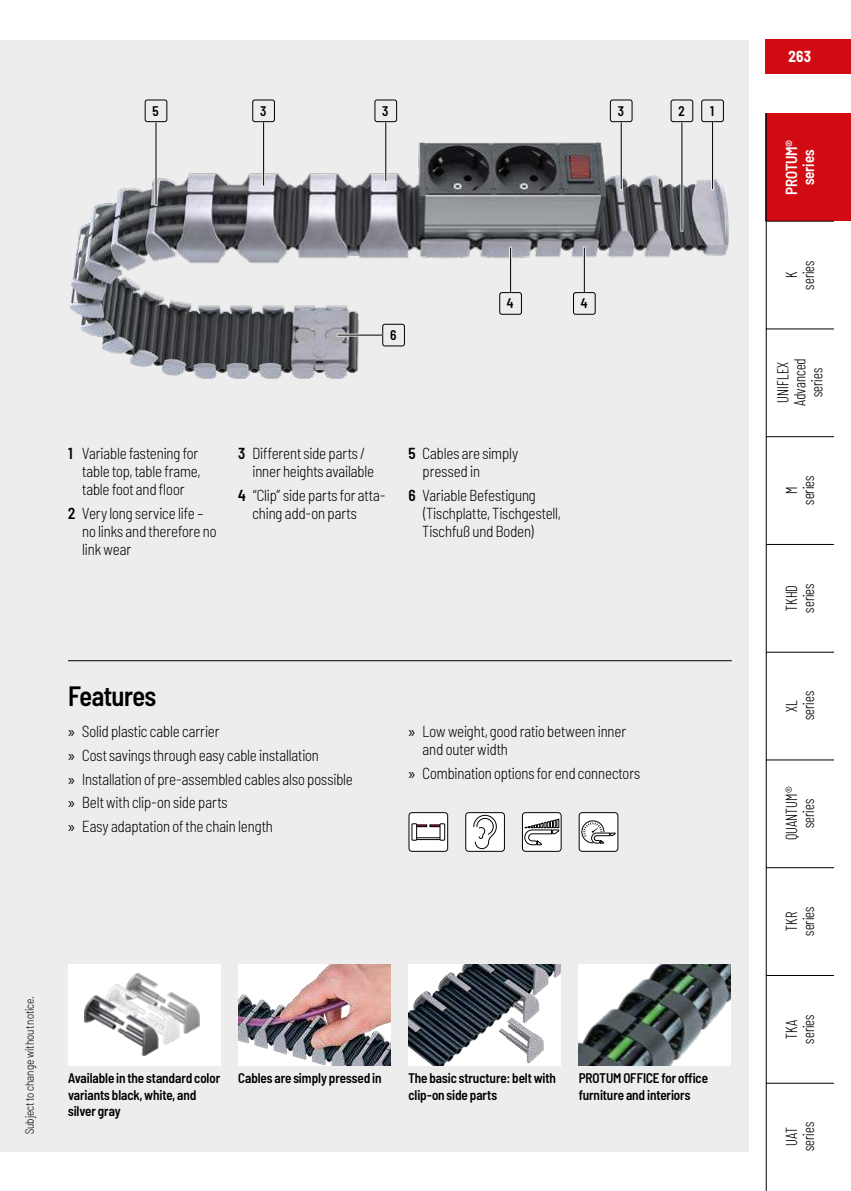
<style>
.page{position:relative;width:851px;height:1191px;background:#fff}
.page>*{position:absolute;margin:0;border:0;box-sizing:border-box;transform-origin:0 0}
.t1{font:600 semi-condensed 28px "Barlow";letter-spacing:-.02em;color:#000;scale:.95 1}
.t2{font:300 semi-condensed 16px/18px "Barlow";letter-spacing:-.01em;color:#000;scale:.95 1}
.t3{font:300 16px/17px "Barlow Condensed";letter-spacing:.01em;color:#000;text-align:center;scale:.95 1}
.t4{font:600 semi-condensed 16px/17px "Barlow";letter-spacing:-.01em;color:#fff;text-align:center;scale:.95 1}
.t5{font:700 semi-condensed 16px "Barlow";color:#fff;scale:.95 1}
.t6{font:600 semi-condensed 14px/16.4px "Barlow";letter-spacing:-.005em;color:#000;scale:.95 1}
.t7{font:300 semi-condensed 12px "Barlow";letter-spacing:.005em;color:#000;scale:.95 1}
.s1{font-weight:600}
.s2{font-family:"Myriad Pro";font-weight:400;font-stretch:normal}
</style>
<div class="page">
<div style="left:765px;top:113px;width:85px;height:108px;background:#d20a11"></div>
<div style="left:0;top:40px;width:748px;height:1111px;background:#ededed"></div>
<hr style="left:68px;top:660px;width:663px;height:1px;background:#000">
<img style="left:69px;top:142px;width:660px;height:237px">
<img style="left:68px;top:964px;width:152px;height:101px">
<img style="left:238px;top:964px;width:152px;height:101px">
<img style="left:408px;top:964px;width:152px;height:101px">
<img style="left:578px;top:964px;width:152px;height:101px">
<svg style="left:465px;top:812px;width:40px;height:40px;background:#d2d2d2"></svg>
<svg style="left:578px;top:812px;width:40px;height:40px;background:#cecece"></svg>
<svg style="left:522px;top:812px;width:39px;height:40px;background:#c1c1c1"></svg>
<svg style="left:408px;top:812px;width:40px;height:40px;background:#cccacb"></svg>
<div style="left:670px;top:99px;width:23px;height:23px;border:1px solid #000;border-radius:2px"></div>
<div style="left:499px;top:292px;width:23px;height:23px;border:1px solid #000;border-radius:2px"></div>
<div style="left:382px;top:324px;width:23px;height:22px;border:1px solid #000;border-radius:2px"></div>
<div style="left:573px;top:292px;width:22px;height:23px;border:1px solid #000;border-radius:2px"></div>
<div style="left:374px;top:99px;width:23px;height:23px;border:1px solid #000;border-radius:2px"></div>
<div style="left:252px;top:99px;width:23px;height:23px;border:1px solid #000;border-radius:2px"></div>
<div style="left:701px;top:99px;width:22px;height:23px;border:1px solid #000;border-radius:2px"></div>
<div style="left:609px;top:99px;width:23px;height:23px;border:1px solid #000;border-radius:2px"></div>
<div style="left:145px;top:99px;width:22px;height:23px;border:1px solid #000;border-radius:2px"></div>
<hr style="left:262px;top:124px;width:3px;height:61px;background:#ededed">
<hr style="left:263px;top:122px;width:1px;height:63px;background:#000">
<hr style="left:509px;top:248px;width:3px;height:42px;background:#ededed">
<hr style="left:510px;top:248px;width:1px;height:44px;background:#000">
<hr style="left:338px;top:333px;width:42px;height:3px;background:#ededed">
<hr style="left:337px;top:334px;width:45px;height:1px;background:#000">
<hr style="left:582px;top:248px;width:3px;height:42px;background:#ededed">
<hr style="left:583px;top:248px;width:1px;height:44px;background:#000">
<hr style="left:384px;top:124px;width:3px;height:56px;background:#ededed">
<hr style="left:385px;top:122px;width:1px;height:59px;background:#000">
<hr style="left:680px;top:124px;width:3px;height:106px;background:#ededed">
<hr style="left:681px;top:122px;width:1px;height:109px;background:#000">
<hr style="left:711px;top:124px;width:3px;height:65px;background:#ededed">
<hr style="left:712px;top:122px;width:1px;height:67px;background:#000">
<hr style="left:619px;top:124px;width:3px;height:65px;background:#ededed">
<hr style="left:620px;top:122px;width:1px;height:67px;background:#000">
<hr style="left:154px;top:124px;width:3px;height:80px;background:#ededed">
<hr style="left:155px;top:122px;width:1px;height:83px;background:#000">
<div style="left:765px;top:40px;width:85px;height:34px;background:#d20a11"></div>
<hr style="left:765px;top:328px;width:68px;height:1px;background:#000">
<hr style="left:765px;top:436px;width:68px;height:1px;background:#000">
<hr style="left:765px;top:544px;width:68px;height:1px;background:#000">
<hr style="left:765px;top:652px;width:68px;height:1px;background:#000">
<hr style="left:765px;top:759px;width:68px;height:1px;background:#000">
<hr style="left:765px;top:867px;width:68px;height:1px;background:#000">
<hr style="left:765px;top:975px;width:68px;height:1px;background:#000">
<hr style="left:765px;top:1082px;width:68px;height:1px;background:#000">
<hr style="left:765px;top:221px;width:68px;height:1px;background:#000">
<hr style="left:765px;top:113px;width:1px;height:1078px;background:#000">
<p class="t6" style="left:678px;top:101px;width:8px">2</p>
<p class="t6" style="left:152px;top:101px;width:8px">5</p>
<p class="t6" style="left:260px;top:101px;width:8px">3</p>
<p class="t6" style="left:382px;top:101px;width:8px">3</p>
<p class="t6" style="left:617px;top:101px;width:8px">3</p>
<p class="t6" style="left:710px;top:101px;width:6px">1</p>
<p class="t6" style="left:390px;top:326px;width:8px">6</p>
<p class="t6" style="left:507px;top:294px;width:9px">4</p>
<p class="t6" style="left:580px;top:294px;width:9px">4</p>
<p class="t2" style="left:82px;top:443px;width:126px;text-indent:-14px"><span class="s1">1</span> Variable fastening for table top, table frame, table foot and floor</p>
<p class="t2" style="left:82px;top:503px;width:143px;text-indent:-14px"><span class="s1">2</span> Very long service life – no links and therefore no link wear</p>
<p class="t2" style="left:252px;top:443px;width:130px;text-indent:-14px"><span class="s1">3</span> Different side parts / inner heights available</p>
<p class="t2" style="left:252px;top:485px;width:142px;text-indent:-14px"><span class="s1">4</span> “Clip” side parts for atta&shy;ching add-on parts</p>
<p class="t2" style="left:422px;top:443px;width:102px;text-indent:-14px"><span class="s1">5</span> Cables are simply pressed in</p>
<p class="t2" style="left:422px;top:485px;width:147px;text-indent:-14px"><span class="s1">6</span> Variable Befestigung (Tischplatte, Tischgestell,<br>Tischfuß und Boden)</p>
<h1 class="t1" style="left:68px;top:675px;width:94px">Features</h1>
<p class="t2" style="left:68px;top:718px;width:301px;line-height:23.6px"><span class="s2">»</span> Solid plastic cable carrier<br><span class="s2">»</span> Cost savings through easy cable installation<br><span class="s2">»</span> Installation of pre-assembled cables also possible <span class="s2">»</span> Belt with clip-on side parts<br><span class="s2">»</span> Easy adaptation of the chain length</p>
<p class="t2" style="left:422px;top:721px;width:216px;text-indent:-14px"><span class="s2">»</span> Low weight, good ratio between inner and outer width</p>
<p class="t2" style="left:408px;top:763px;width:245px"><span class="s2">»</span> Combination options for end connectors</p>
<p class="t7" style="left:21px;top:1134px;width:147px;rotate:-90deg">Subject to change without notice.</p>
<p class="t6" style="left:68px;top:1068px;width:161px">Available in the standard color variants black, white, and silver gray</p>
<p class="t6" style="left:238px;top:1068px;width:152px">Cables are simply pressed in</p>
<p class="t6" style="left:578px;top:1068px;width:138px">PROTUM OFFICE for office furniture and interiors</p>
<p class="t6" style="left:408px;top:1068px;width:157px">The basic structure: belt with clip-on side parts</p>
<p class="t5" style="left:788px;top:45px;width:25px">263</p>
<p class="t4" style="left:781px;top:195px;width:60px;rotate:-90deg">PROTUM® series</p>
<p class="t3" style="left:781px;top:290px;width:32px;rotate:-90deg">K series</p>
<p class="t3" style="left:773px;top:406px;width:52px;rotate:-90deg">UNIFLEX<br>Advanced series</p>
<p class="t3" style="left:781px;top:505px;width:32px;rotate:-90deg">M series</p>
<p class="t3" style="left:781px;top:612px;width:32px;text-align:left;rotate:-90deg">TKHD series</p>
<p class="t3" style="left:781px;top:720px;width:32px;rotate:-90deg">XL series</p>
<p class="t3" style="left:781px;top:840px;width:58px;rotate:-90deg">QUANTUM® series</p>
<p class="t3" style="left:781px;top:936px;width:32px;rotate:-90deg">TKR series</p>
<p class="t3" style="left:781px;top:1043px;width:32px;rotate:-90deg">TKA series</p>
<p class="t3" style="left:781px;top:1151px;width:32px;rotate:-90deg">UAT series</p>
</div>
